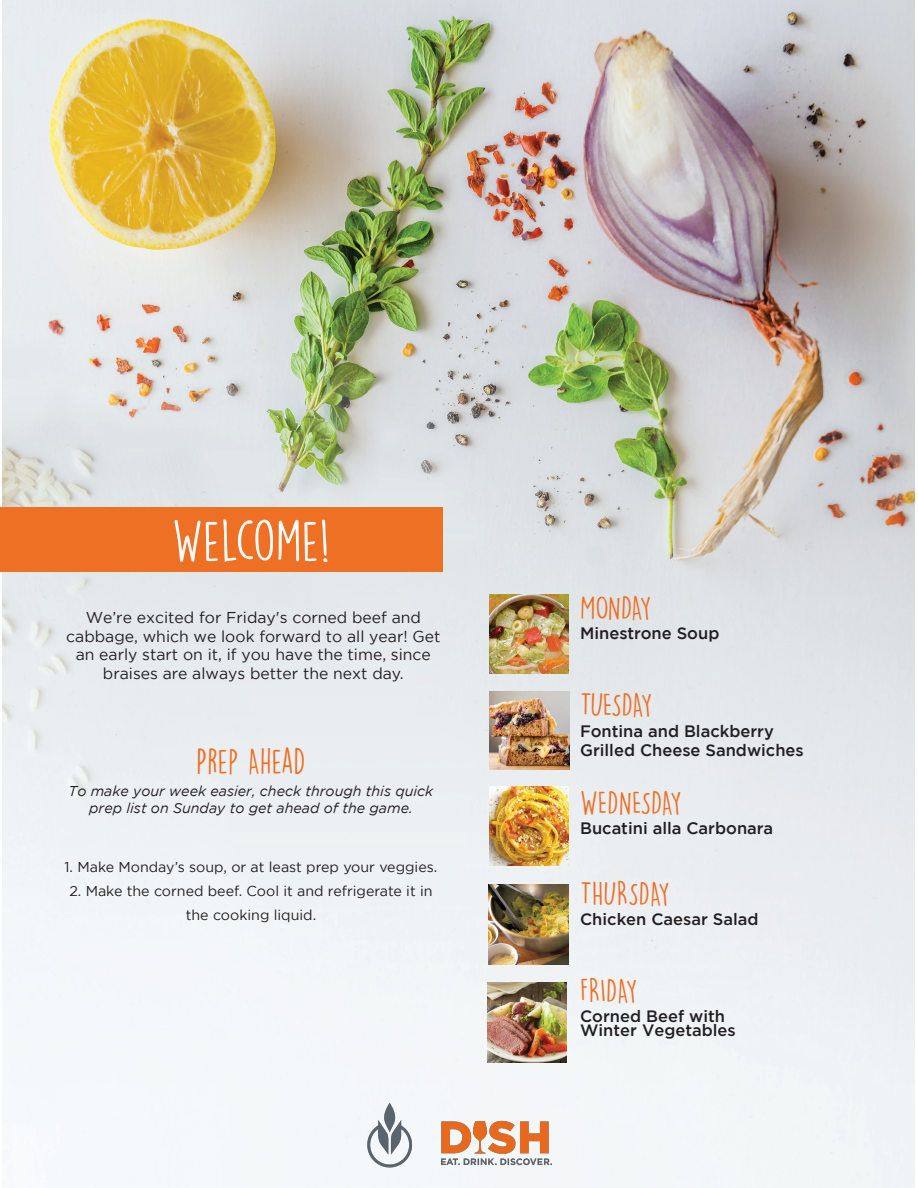
<style>
.page{position:relative;width:918px;height:1188px;background:#fff}
.page>*{position:absolute;margin:0;border:0;box-sizing:border-box;transform-origin:0 0}
.t1{font:52.5px "DK Lemon Yellow Sun";color:#fafafa}
.t2{font:31.5px "DK Lemon Yellow Sun";color:#ed7025}
.t3{font:30px "DK Lemon Yellow Sun";color:#ed7025}
.t4{font:30px "DK Lemon Yellow Sun";letter-spacing:-.04em;color:#ed7025}
.t5{font:500 16.5px/19.5px "Gotham";color:#231f20}
.t6{font:15.75px/18.8px "Gotham";color:#231f20;text-align:center}
.t7{font:14.25px/24px "Gotham";color:#231f20;text-align:center}
.t8{font:italic 14.25px/17.1px "Gotham";color:#231f20;text-align:center}
</style>
<div class="page">
<img style="left:3px;top:0;width:912px;height:1188px">
<img style="left:490px;top:595px;width:78px;height:79px">
<img style="left:488px;top:982px;width:79px;height:80px">
<img style="left:489px;top:787px;width:80px;height:79px">
<img style="left:490px;top:691px;width:79px;height:78px">
<img style="left:489px;top:885px;width:79px;height:79px">
<div style="left:0;top:508px;width:443px;height:64px;background:#ed7025"></div>
<img style="left:365px;top:1100px;width:192px;height:71px">
<h1 class="t1" style="left:172px;top:509px;width:160px">WELCOME!</h1>
<p class="t6" style="left:66px;top:608px;width:376px">We’re excited for Friday's corned beef and cabbage, which we look forward to all year! Get an early start on it, if you have the time, since braises are always better the next day.</p>
<h2 class="t2" style="left:196px;top:742px;width:111px">PREP AHEAD</h2>
<p class="t8" style="left:69px;top:782px;width:366px">To make your week easier, check through this quick prep list on Sunday to get ahead of the game.</p>
<p class="t7" style="left:65px;top:855px;width:374px">1. Make Monday’s soup, or at least prep your veggies.</p>
<p class="t7" style="left:69px;top:879px;width:365px">2. Make the corned beef. Cool it and refrigerate it in the cooking liquid.</p>
<h3 class="t3" style="left:580px;top:589px;width:73px">MONDAY</h3>
<p class="t5" style="left:580px;top:623px;width:141px">Minestrone Soup</p>
<h3 class="t4" style="left:580px;top:687px;width:74px">TUESDAY</h3>
<p class="t5" style="left:580px;top:721px;width:225px">Fontina and Blackberry<br>Grilled Cheese Sandwiches</p>
<h3 class="t3" style="left:580px;top:784px;width:103px">WEDNESDAY</h3>
<p class="t5" style="left:580px;top:818px;width:194px">Bucatini alla Carbonara</p>
<h3 class="t3" style="left:580px;top:876px;width:91px">THURSDAY</h3>
<p class="t5" style="left:580px;top:909px;width:180px">Chicken Caesar Salad</p>
<h3 class="t3" style="left:580px;top:972px;width:59px">FRIDAY</h3>
<p class="t5" style="left:580px;top:1008px;width:157px;line-height:14.7px">Corned Beef with<br>Winter Vegetables</p>
</div>
